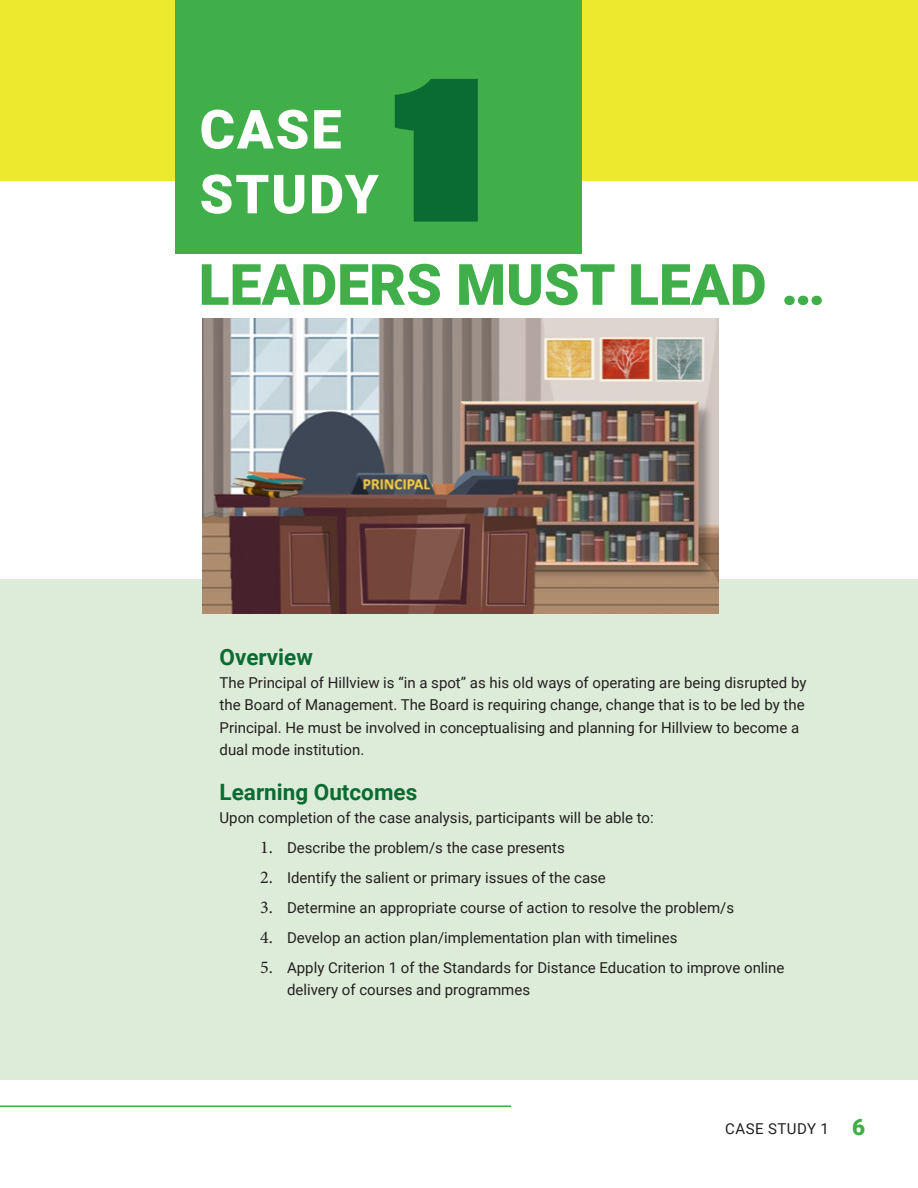
<style>
.page{position:relative;width:918px;height:1188px;background:#fff}
.page>*{position:absolute;margin:0;border:0;box-sizing:border-box;transform-origin:0 0}
.t1{font:213px "Acumin Variable Concept";color:#0a6b33}
.t2{font:900 57px "Roboto";color:#40ae49}
.t3{font:900 54px "Roboto";letter-spacing:.035em;color:#fff}
.t4{font:700 22.5px "Roboto";color:#0a6b33}
.t5{font:900 22.5px "Roboto";color:#40ae49}
.t6{font:15px/22.5px "Roboto";color:#231f20}
.t7{font:15px "Roboto";letter-spacing:.035em;color:#231f20}
.s1{font-family:"Minion Pro";font-size:18px}
</style>
<div class="page">
<hr style="left:0;top:1106px;width:511px;height:1px;background:#40ae49">
<div style="left:0;top:579px;width:918px;height:501px;background:#ddecd9"></div>
<div style="left:0;top:0;width:918px;height:180px;background:#ede92d"></div>
<div style="left:175px;top:0;width:406px;height:254px;background:#40ae49"></div>
<img style="left:202px;top:318px;width:516px;height:296px">
<p class="t3" style="left:200px;top:91px;width:143px">CASE</p>
<p class="t3" style="left:200px;top:156px;width:181px">STUDY</p>
<p class="t1" style="left:389px;top:1px;width:107px">1</p>
<p class="t2" style="left:199px;top:245px;width:628px">LEADERS MUST LEAD …</p>
<p class="t4" style="left:220px;top:642px;width:95px">Overview</p>
<p class="t6" style="left:220px;top:671px;width:588px">The Principal of Hillview is “in a spot” as his old ways of operating are being disrupted by the Board of Management. The Board is requiring change, change that is to be led by the Principal. He must be involved in conceptualising and planning for Hillview to become a dual mode institution.</p>
<p class="t4" style="left:220px;top:777px;width:199px">Learning Outcomes</p>
<p class="t6" style="left:220px;top:806px;width:436px">Upon completion of the case analysis, participants will be able to:</p>
<p class="t6" style="left:260px;top:836px;width:306px"><span class="s1">1.</span> Describe the problem/s the case presents</p>
<p class="t6" style="left:260px;top:866px;width:347px"><span class="s1">2.</span> Identify the salient or primary issues of the case</p>
<p class="t6" style="left:260px;top:896px;width:476px"><span class="s1">3.</span> Determine an appropriate course of action to resolve the problem/s</p>
<p class="t6" style="left:260px;top:926px;width:419px"><span class="s1">4.</span> Develop an action plan/implementation plan with timelines</p>
<p class="t6" style="left:287px;top:956px;width:499px;text-indent:-27px"><span class="s1">5.</span> Apply Criterion 1 of the Standards for Distance Education to improve online delivery of courses and programmes</p>
<p class="t7" style="left:725px;top:1118px;width:105px">CASE STUDY 1</p>
<p class="t5" style="left:852px;top:1112px;width:15px">6</p>
</div>
